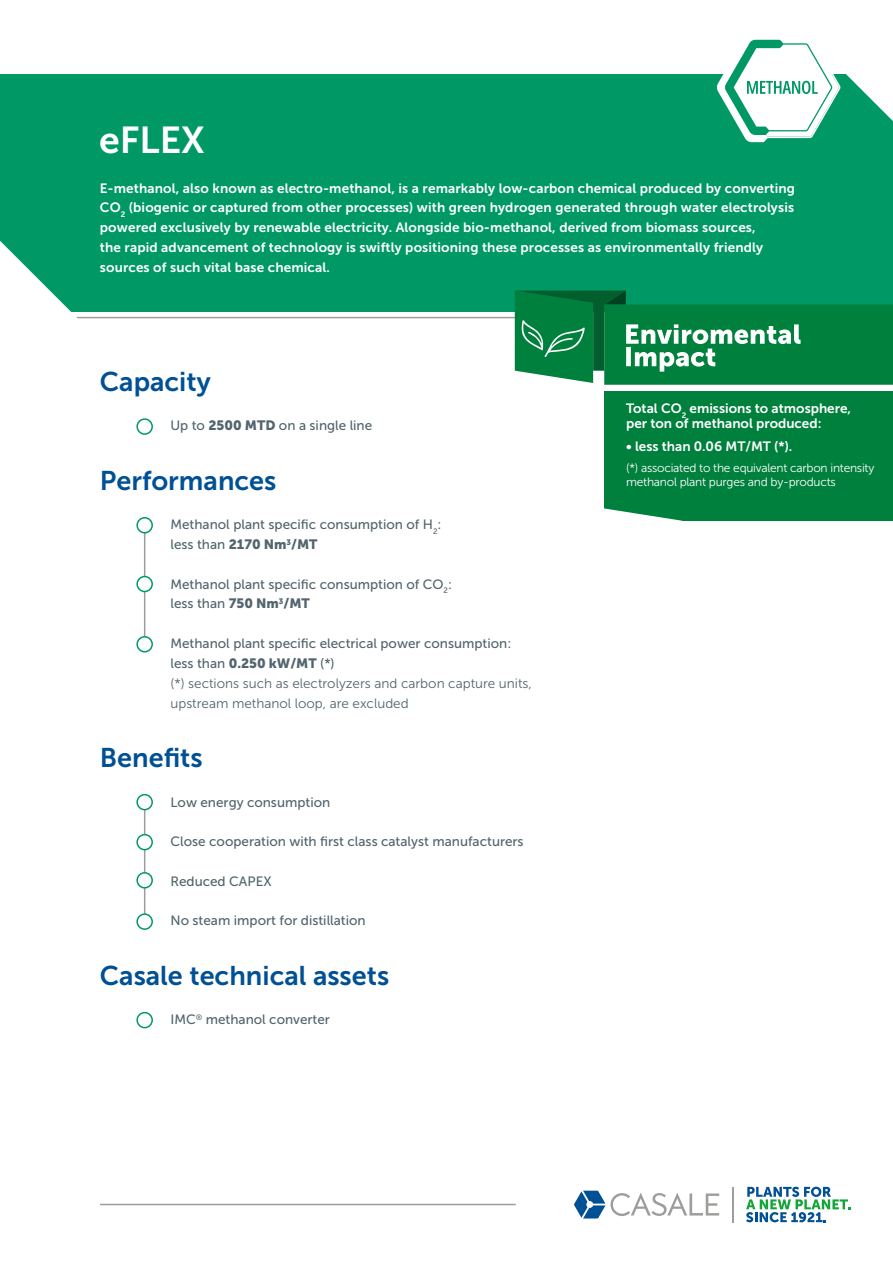
<style>
.page{position:relative;width:893px;height:1263px;background:#fff}
.page>*{position:absolute;margin:0;border:0;box-sizing:border-box;transform-origin:0 0}
.t1{font:37.35px "Museo Sans 700";color:#fff}
.t2{font:27px "Museo Sans 700";color:#005095}
.t3{font:13.5px/19.8px "Museo Sans 700";letter-spacing:.01em;color:#fff}
.t4{font:13.5px/19.8px "Museo Sans 500";color:#52646d}
.t5{font:13.5px/19.8px "Museo Sans 300";color:#52646d}
.t6{font:13.5px "Museo Sans 900";color:#52646d}
.t7{font:12px/13.5px "Museo Sans 300";letter-spacing:-.02em;color:#fff}
.s1{font-family:"Museo Sans 900"}
.s2{font-family:"Museo Sans 500"}
</style>
<div class="page">
<hr style="left:71px;top:317px;width:446px;height:1px;background:#9d9d9c">
<div style="left:0;top:74px;width:893px;height:237px;background:#009965"></div>
<hr style="left:144px;top:527px;width:1px;height:118px;background:#9d9d9c">
<div style="left:137px;top:518px;width:15px;height:15px;background:#fff;border-radius:50%"></div>
<div style="left:136px;top:517px;width:17px;height:16px;border:2px solid #009965;border-radius:50%"></div>
<div style="left:136px;top:418px;width:17px;height:17px;border:2px solid #009965;border-radius:50%"></div>
<div style="left:137px;top:576px;width:15px;height:15px;background:#fff;border-radius:50%"></div>
<div style="left:136px;top:576px;width:17px;height:16px;border:2px solid #009965;border-radius:50%"></div>
<div style="left:137px;top:637px;width:15px;height:15px;background:#fff;border-radius:50%"></div>
<div style="left:136px;top:636px;width:17px;height:16px;border:2px solid #009965;border-radius:50%"></div>
<svg style="left:746px;top:1187px;width:104px;height:35px"></svg>
<svg style="left:574px;top:1191px;width:145px;height:27px"></svg>
<hr style="left:732px;top:1187px;width:2px;height:35px;background:#9d9d9c">
<svg style="left:0;top:241px;width:79px;height:78px"></svg>
<hr style="left:100px;top:1204px;width:416px;height:1px;background:#9d9d9c">
<hr style="left:144px;top:799px;width:1px;height:119px;background:#9d9d9c">
<div style="left:137px;top:873px;width:15px;height:15px;background:#fff;border-radius:50%"></div>
<div style="left:136px;top:872px;width:17px;height:16px;border:2px solid #009965;border-radius:50%"></div>
<div style="left:137px;top:914px;width:15px;height:15px;background:#fff;border-radius:50%"></div>
<div style="left:136px;top:913px;width:17px;height:17px;border:2px solid #009965;border-radius:50%"></div>
<div style="left:136px;top:1012px;width:17px;height:16px;border:2px solid #009965;border-radius:50%"></div>
<div style="left:137px;top:795px;width:15px;height:15px;background:#fff;border-radius:50%"></div>
<div style="left:136px;top:794px;width:17px;height:16px;border:2px solid #009965;border-radius:50%"></div>
<div style="left:137px;top:835px;width:15px;height:15px;background:#fff;border-radius:50%"></div>
<div style="left:136px;top:834px;width:17px;height:16px;border:2px solid #009965;border-radius:50%"></div>
<svg style="left:716px;top:39px;width:177px;height:103px"></svg>
<div style="left:604px;top:390px;width:289px;height:130px;background:#00803d"></div>
<svg style="left:515px;top:290px;width:378px;height:95px"></svg>
<svg style="left:604px;top:508px;width:88px;height:13px"></svg>
<h1 class="t1" style="left:99px;top:119px;width:107px">eFLEX</h1>
<p class="t3" style="left:100px;top:178px;width:697px">E-methanol, also known as electro-methanol, is a remarkably low-carbon chemical produced by converting CO<sub>2</sub> (biogenic or captured from other processes) with green hydrogen generated through water electrolysis powered exclusively by renewable electricity. Alongside bio-methanol, derived from biomass sources,<br>the rapid advancement of technology is swiftly positioning these processes as environmentally friendly sources of such vital base chemical.</p>
<h2 class="t2" style="left:100px;top:366px;width:112px">Capacity</h2>
<p class="t4" style="left:170px;top:416px;width:203px">Up to <span class="s1">2500 MTD</span> on a single line</p>
<h2 class="t2" style="left:100px;top:465px;width:178px">Performances</h2>
<p class="t4" style="left:170px;top:515px;width:273px">Methanol plant specific consumption of H<sub>2</sub>:</p>
<p class="t6" style="left:170px;top:537px;width:149px"><span class="s2">less than</span> 2170 Nm<sup>3</sup>/MT</p>
<p class="t4" style="left:170px;top:574px;width:283px">Methanol plant specific consumption of CO<sub>2</sub>: less than <span class="s1">750 Nm</span><sup>3</sup><span class="s1">/MT</span></p>
<p class="t4" style="left:170px;top:633px;width:342px">Methanol plant specific electrical power consumption: less than <span class="s1">0.250 kW/MT</span> (*)</p>
<p class="t5" style="left:170px;top:673px;width:363px">(*) sections such as electrolyzers and carbon capture units, upstream methanol loop, are excluded</p>
<h2 class="t2" style="left:100px;top:742px;width:104px">Benefits</h2>
<p class="t4" style="left:170px;top:792px;width:161px">Low energy consumption</p>
<p class="t4" style="left:170px;top:831px;width:355px">Close cooperation with first class catalyst manufacturers</p>
<p class="t4" style="left:170px;top:871px;width:103px">Reduced CAPEX</p>
<p class="t4" style="left:170px;top:911px;width:197px">No steam import for distillation</p>
<h2 class="t2" style="left:100px;top:960px;width:291px">Casale technical assets</h2>
<p class="t4" style="left:170px;top:1010px;width:161px">IMC<sup>®</sup> methanol converter</p>
<p class="t3" style="left:626px;top:401px;width:226px;line-height:15px">Total CO<sub>2</sub> emissions to atmosphere, per ton of methanol produced:</p>
<p class="t3" style="left:626px;top:436px;width:168px">• less than 0.06 MT/MT (*).</p>
<p class="t7" style="left:626px;top:461px;width:250px">(*) associated to the equivalent carbon intensity methanol plant purges and by-products</p>
</div>
